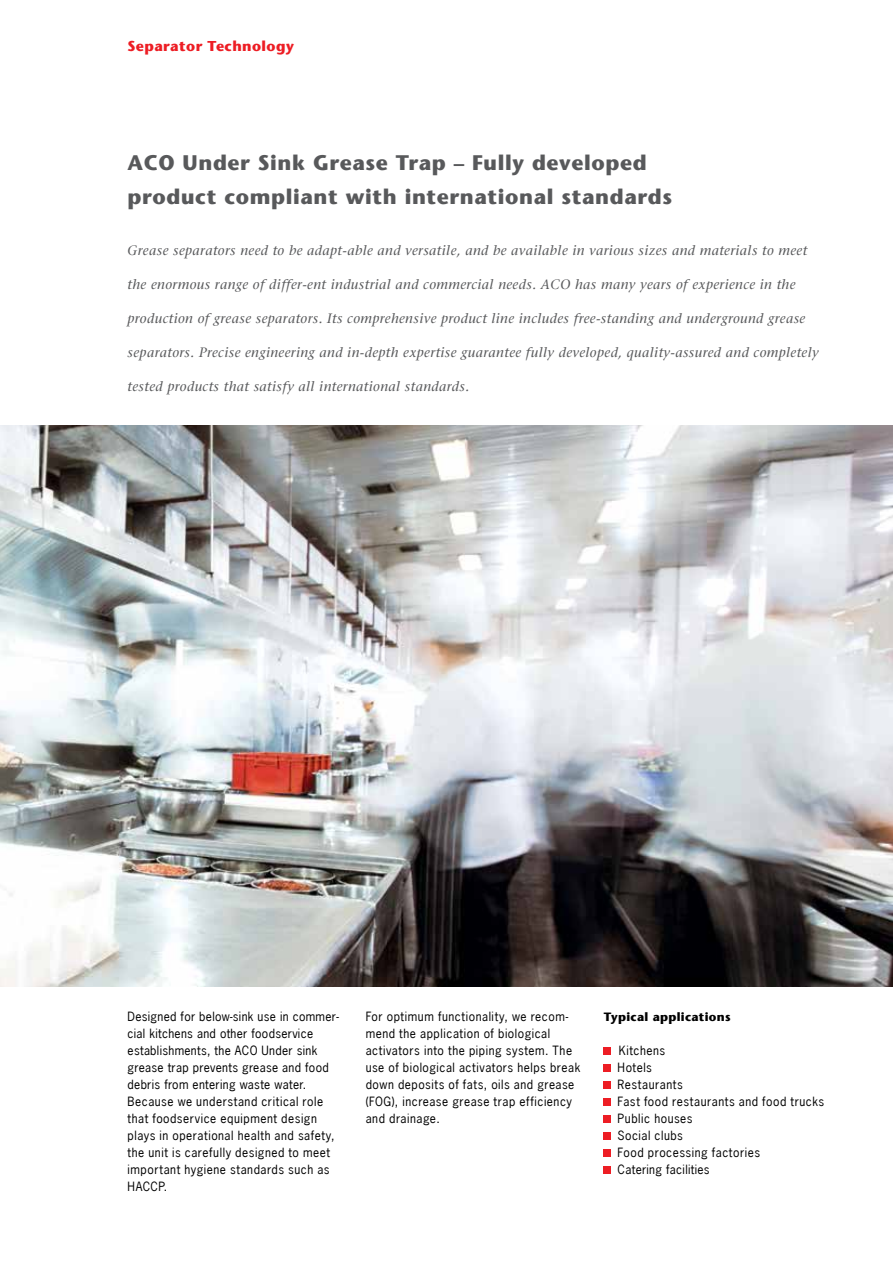
<style>
.page{position:relative;width:893px;height:1263px;background:#fff}
.page>*{position:absolute;margin:0;border:0;box-sizing:border-box;transform-origin:0 0}
.t1{font:700 21px/34px "Stone Sans";letter-spacing:.03em;color:#58595b}
.t2{font:700 14.25px "Stone Sans";letter-spacing:.03em;color:#ed1d24}
.t3{font:italic 13.5px "Stone Serif";letter-spacing:.03em;color:#58595b}
.t4{font:12px/17px "News Gothic";letter-spacing:.04em;color:#000}
.t5{font:700 12px "Stone Sans";letter-spacing:.025em;color:#000}
</style>
<div class="page">
<div style="left:604px;top:1047px;width:7px;height:7px;background:#ed1d24"></div>
<div style="left:604px;top:1064px;width:7px;height:7px;background:#ed1d24"></div>
<div style="left:604px;top:1081px;width:7px;height:8px;background:#ed1d24"></div>
<div style="left:604px;top:1098px;width:7px;height:8px;background:#ed1d24"></div>
<div style="left:604px;top:1115px;width:7px;height:8px;background:#ed1d24"></div>
<div style="left:604px;top:1132px;width:7px;height:8px;background:#ed1d24"></div>
<div style="left:604px;top:1149px;width:7px;height:8px;background:#ed1d24"></div>
<div style="left:604px;top:1166px;width:7px;height:8px;background:#ed1d24"></div>
<img style="left:0;top:425px;width:893px;height:561px">
<p class="t2" style="left:128px;top:38px;width:168px">Separator Technology</p>
<h1 class="t1" style="left:128px;top:146px;width:546px">ACO Under Sink Grease Trap – Fully developed product compliant with international standards</h1>
<p class="t3" style="left:128px;top:243px;width:681px">Grease separators need to be adapt-able and versatile, and be available in various sizes and materials to meet</p>
<p class="t3" style="left:128px;top:277px;width:669px">the enormous range of differ-ent industrial and commercial needs. ACO has many years of experience in the</p>
<p class="t3" style="left:128px;top:311px;width:679px">production of grease separators. Its comprehensive product line includes free-standing and underground grease</p>
<p class="t3" style="left:128px;top:345px;width:693px">separators. Precise engineering and in-depth expertise guarantee fully developed, quality-assured and completely</p>
<p class="t3" style="left:128px;top:379px;width:343px">tested products that satisfy all international standards.</p>
<p class="t4" style="left:128px;top:1007px;width:213px">Designed for below-sink use in commer&shy;cial kitchens and other foodservice establishments, the ACO Under sink grease trap prevents grease and food debris from entering waste water.<br>Because we understand critical role that foodservice equipment design plays in operational health and safety, the unit is carefully designed to meet important hygiene standards such as HACCP.</p>
<p class="t4" style="left:366px;top:1007px;width:216px">For optimum functionality, we recom&shy;mend the application of biological activators into the piping system. The use of biological activators helps break down deposits of fats, oils and grease (FOG), increase grease trap efficiency and drainage.</p>
<p class="t5" style="left:604px;top:1009px;width:128px">Typical applications</p>
<p class="t4" style="left:618px;top:1041px;width:208px">Kitchens<br>Hotels<br>Restaurants<br>Fast food restaurants and food trucks<br>Public houses<br>Social clubs<br>Food processing factories<br>Catering facilities</p>
</div>
